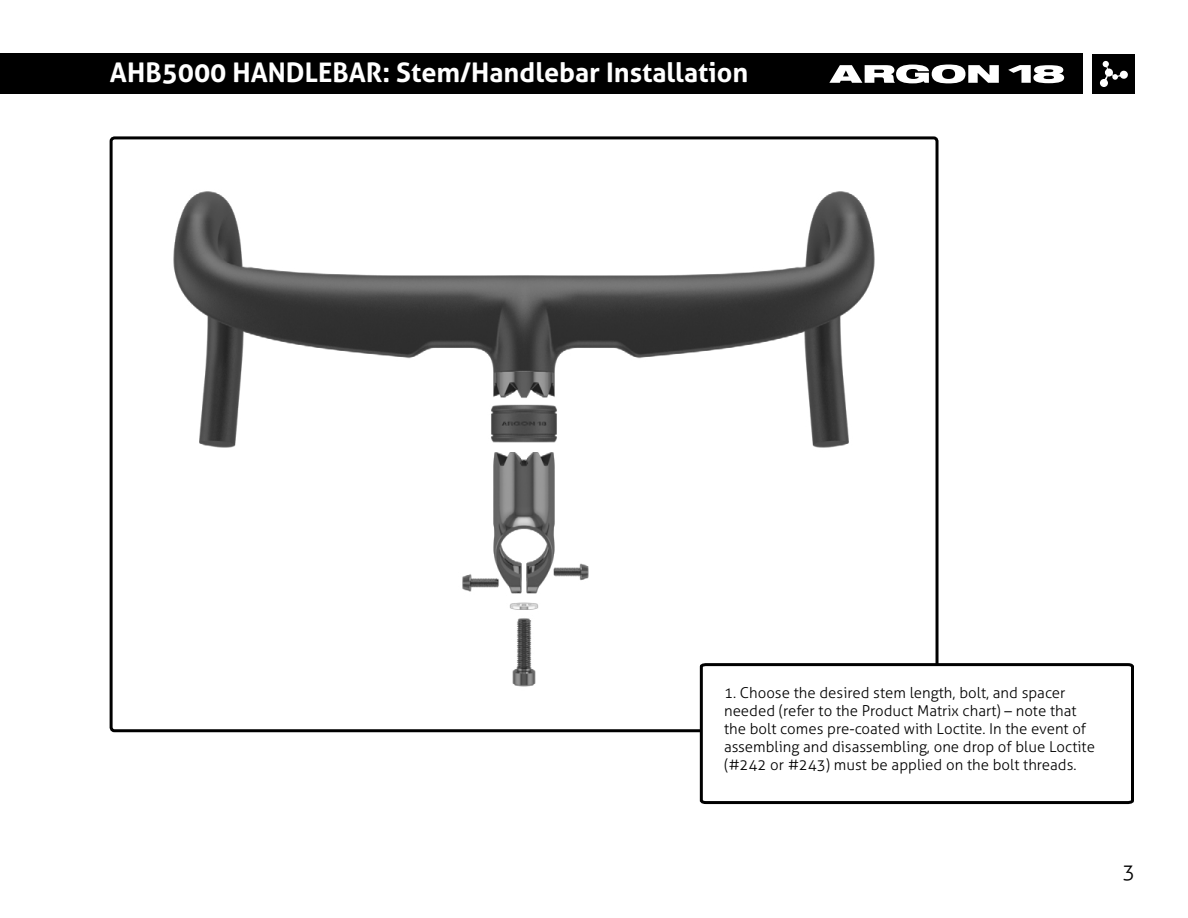
<style>
.page{position:relative;width:1188px;height:918px;background:#fff}
.page>*{position:absolute;margin:0;border:0;box-sizing:border-box;transform-origin:0 0}
.t1{font:700 27px "Aller";color:#fff}
.t2{font:300 21px "Aller";color:#000}
.t3{font:300 15px/18px "Aller";color:#000}
</style>
<div class="page">
<div style="left:0;top:54px;width:1083px;height:40px;background:#000"></div>
<svg style="left:829px;top:65px;width:170px;height:18px"></svg>
<svg style="left:1008px;top:65px;width:56px;height:18px"></svg>
<div style="left:1093px;top:54px;width:42px;height:40px;background:#000"></div>
<svg style="left:1100px;top:61px;width:28px;height:26px"></svg>
<img style="left:173px;top:191px;width:702px;height:496px">
<div style="left:110px;top:136px;width:829px;height:596px;border:3px solid #000;border-radius:3px"></div>
<svg style="left:698px;top:662px;width:436px;height:143px"></svg>
<h1 class="t1" style="left:110px;top:56px;width:640px">AHB5000 HANDLEBAR: Stem/Handlebar Installation</h1>
<p class="t3" style="left:724px;top:684px;width:372px">1. Choose the desired stem length, bolt, and spacer needed (refer to the Product Matrix chart) – note that the bolt comes pre-coated with Loctite. In the event of assembling and disassembling, one drop of blue Loctite (#242 or #243) must be applied on the bolt threads.</p>
<h2 class="t2" style="left:1122px;top:859px;width:14px">3</h2>
</div>
